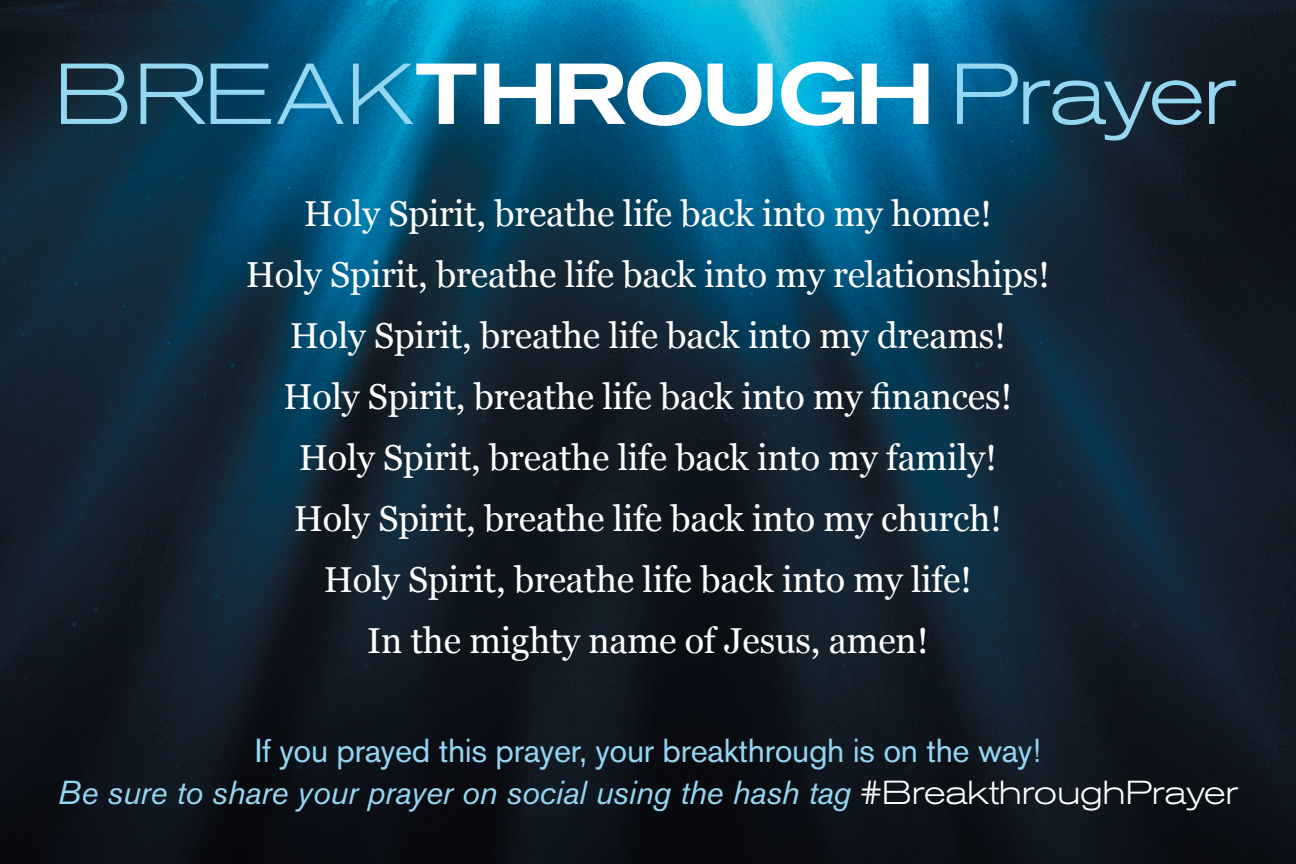
<style>
.page{position:relative;width:1296px;height:864px;background:#fff}
.page>*{position:absolute;margin:0;border:0;box-sizing:border-box;transform-origin:0 0}
.last{font:300 expanded 85.5px "Akzidenz Grotesk BE";letter-spacing:-.025em;color:#94d7f2}
.t1{font:36px "Georgia";letter-spacing:-.005em;color:#fff}
.t2{font:33px/42px "Akzidenz Grotesk BE";letter-spacing:-.01em;color:#94d7f2;text-align:center}
.s1{font-weight:500;color:#fff}
.s2{font-style:italic}
.s3{font-weight:300;font-stretch:expanded;color:#fff}
</style>
<div class="page">
<img style="left:0;top:0;width:1296px;height:864px">
<p class="last" style="left:54px;top:46px;width:1184px">BREAK<span class="s1">THROUGH</span> Prayer</p>
<p class="t1" style="left:304px;top:187px;width:690px">Holy Spirit, breathe life back into my home!</p>
<p class="t1" style="left:246px;top:248px;width:806px">Holy Spirit, breathe life back into my relationships!</p>
<p class="t1" style="left:290px;top:309px;width:718px">Holy Spirit, breathe life back into my dreams!</p>
<p class="t1" style="left:283px;top:370px;width:730px">Holy Spirit, breathe life back into my finances!</p>
<p class="t1" style="left:299px;top:431px;width:700px">Holy Spirit, breathe life back into my family!</p>
<p class="t1" style="left:294px;top:492px;width:710px">Holy Spirit, breathe life back into my church!</p>
<p class="t1" style="left:324px;top:553px;width:650px">Holy Spirit, breathe life back into my life!</p>
<p class="t1" style="left:367px;top:614px;width:563px">In the mighty name of Jesus, amen!</p>
<p class="t2" style="left:57px;top:730px;width:1183px">If you prayed this prayer, your breakthrough is on the way!<br><span class="s2">Be sure to share your prayer on social using the hash tag</span> <span class="s3">#BreakthroughPrayer</span></p>
</div>
